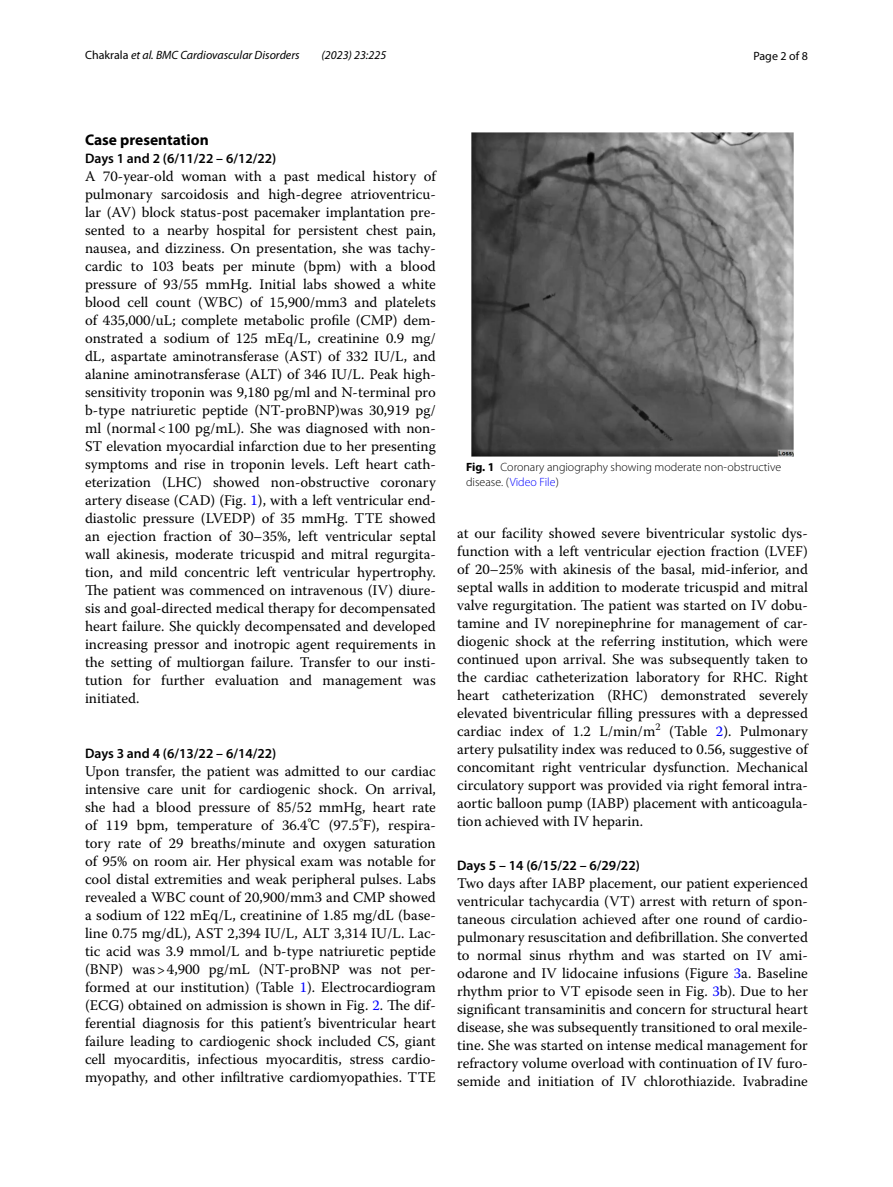
<style>
.page{position:relative;width:893px;height:1187px;background:#fff}
.page>*{position:absolute;margin:0;border:0;box-sizing:border-box;transform-origin:0 0}
.t1{font:700 15.45px "Myriad Pro";color:#000}
.t2{font:14.7px/18px "Warnock Pro";color:#000;text-align:justify}
.t3{font:600 13.8px "Myriad Pro";color:#000}
.t4{font:300 12px/15px "Myriad Pro";color:#000}
.t5{font:italic 12px "Myriad Pro";color:#000}
.t6{font:12px "Myriad Pro";color:#000}
.s1{font-style:normal}
.s2{color:#00f}
.s3{font-family:"Code 2000"}
.s4{font-weight:700}
</style>
<div class="page">
<img style="left:472px;top:133px;width:321px;height:323px">
<p class="t5" style="left:85px;top:48px;width:216px"><span class="s1">Chakrala</span> et al. BMC Cardiovascular Disorders</p>
<p class="t5" style="left:322px;top:48px;width:66px">(2023) 23:225</p>
<p class="t6" style="left:753px;top:48px;width:56px">Page 2 of 8</p>
<p class="t1" style="left:85px;top:129px;width:125px">Case presentation</p>
<p class="t3" style="left:85px;top:149px;width:193px">Days 1 and 2 (6/11/22 – 6/12/22)</p>
<p class="t2" style="left:85px;top:166px;width:352px">A 70-year-old woman with a past medical history of pulmonary sarcoidosis and high-degree atrioventricu&shy;lar (AV) block status-post pacemaker implantation pre&shy;sented to a nearby hospital for persistent chest pain, nausea, and dizziness. On presentation, she was tachy&shy;cardic to 103 beats per minute (bpm) with a blood pressure of 93/55 mmHg. Initial labs showed a white blood cell count (WBC) of 15,900/mm3 and platelets of 435,000/uL; complete metabolic profile (CMP) dem&shy;onstrated a sodium of 125 mEq/L, creatinine 0.9 mg/ dL, aspartate aminotransferase (AST) of 332 IU/L, and alanine aminotransferase (ALT) of 346 IU/L. Peak high&shy;sensitivity troponin was 9,180 pg/ml and N-terminal pro b-type natriuretic peptide (NT-proBNP)was 30,919 pg/ ml (normal&lt;100 pg/mL). She was diagnosed with non-ST elevation myocardial infarction due to her presenting symptoms and rise in troponin levels. Left heart cath&shy;eterization (LHC) showed non-obstructive coronary artery disease (CAD) (Fig. <span class="s2">1</span>), with a left ventricular end&shy;diastolic pressure (LVEDP) of 35 mmHg. TTE showed an ejection fraction of 30–35%, left ventricular septal wall akinesis, moderate tricuspid and mitral regurgita&shy;tion, and mild concentric left ventricular hypertrophy.<br>The patient was commenced on intravenous (IV) diure&shy;sis and goal-directed medical therapy for decompensated heart failure. She quickly decompensated and developed increasing pressor and inotropic agent requirements in the setting of multiorgan failure. Transfer to our insti&shy;tution for further evaluation and management was initiated.</p>
<p class="t3" style="left:85px;top:744px;width:193px">Days 3 and 4 (6/13/22 – 6/14/22)</p>
<p class="t2" style="left:85px;top:761px;width:352px">Upon transfer, the patient was admitted to our cardiac intensive care unit for cardiogenic shock. On arrival, she had a blood pressure of 85/52 mmHg, heart rate of 119 bpm, temperature of 36.4<span class="s3">℃</span> (97.5<span class="s3">℉</span>), respira&shy;tory rate of 29 breaths/minute and oxygen saturation of 95% on room air. Her physical exam was notable for cool distal extremities and weak peripheral pulses. Labs revealed a WBC count of 20,900/mm3 and CMP showed a sodium of 122 mEq/L, creatinine of 1.85 mg/dL (base&shy;line 0.75 mg/dL), AST 2,394 IU/L, ALT 3,314 IU/L. Lac&shy;tic acid was 3.9 mmol/L and b-type natriuretic peptide (BNP) was&gt;4,900 pg/mL (NT-proBNP was not per&shy;formed at our institution) (Table <span class="s2">1</span>). Electrocardiogram (ECG) obtained on admission is shown in Fig. <span class="s2">2</span>. The dif&shy;ferential diagnosis for this patient’s biventricular heart failure leading to cardiogenic shock included CS, giant cell myocarditis, infectious myocarditis, stress cardio&shy;myopathy, and other infiltrative cardiomyopathies. TTE</p>
<p class="t4" style="left:466px;top:460px;width:317px"><span class="s4">Fig. 1</span> Coronary angiography showing moderate non-obstructive disease. (<span class="s2">Video File</span>)</p>
<p class="t2" style="left:457px;top:523px;width:352px">at our facility showed severe biventricular systolic dys&shy;function with a left ventricular ejection fraction (LVEF) of 20–25% with akinesis of the basal, mid-inferior, and septal walls in addition to moderate tricuspid and mitral valve regurgitation. The patient was started on IV dobu&shy;tamine and IV norepinephrine for management of car&shy;diogenic shock at the referring institution, which were continued upon arrival. She was subsequently taken to the cardiac catheterization laboratory for RHC. Right heart catheterization (RHC) demonstrated severely elevated biventricular filling pressures with a depressed cardiac index of 1.2 L/min/m<sup>2</sup> (Table <span class="s2">2</span>). Pulmonary artery pulsatility index was reduced to 0.56, suggestive of concomitant right ventricular dysfunction. Mechanical circulatory support was provided via right femoral intra&shy;aortic balloon pump (IABP) placement with anticoagula&shy;tion achieved with IV heparin.</p>
<p class="t3" style="left:457px;top:856px;width:184px">Days 5 – 14 (6/15/22 – 6/29/22)</p>
<p class="t2" style="left:457px;top:873px;width:352px">Two days after IABP placement, our patient experienced ventricular tachycardia (VT) arrest with return of spon&shy;taneous circulation achieved after one round of cardio&shy;pulmonary resuscitation and defibrillation. She converted to normal sinus rhythm and was started on IV ami&shy;odarone and IV lidocaine infusions (Figure <span class="s2">3</span>a. Baseline rhythm prior to VT episode seen in Fig. <span class="s2">3</span>b). Due to her significant transaminitis and concern for structural heart disease, she was subsequently transitioned to oral mexile&shy;tine. She was started on intense medical management for refractory volume overload with continuation of IV furo&shy;semide and initiation of IV chlorothiazide. Ivabradine</p>
</div>
